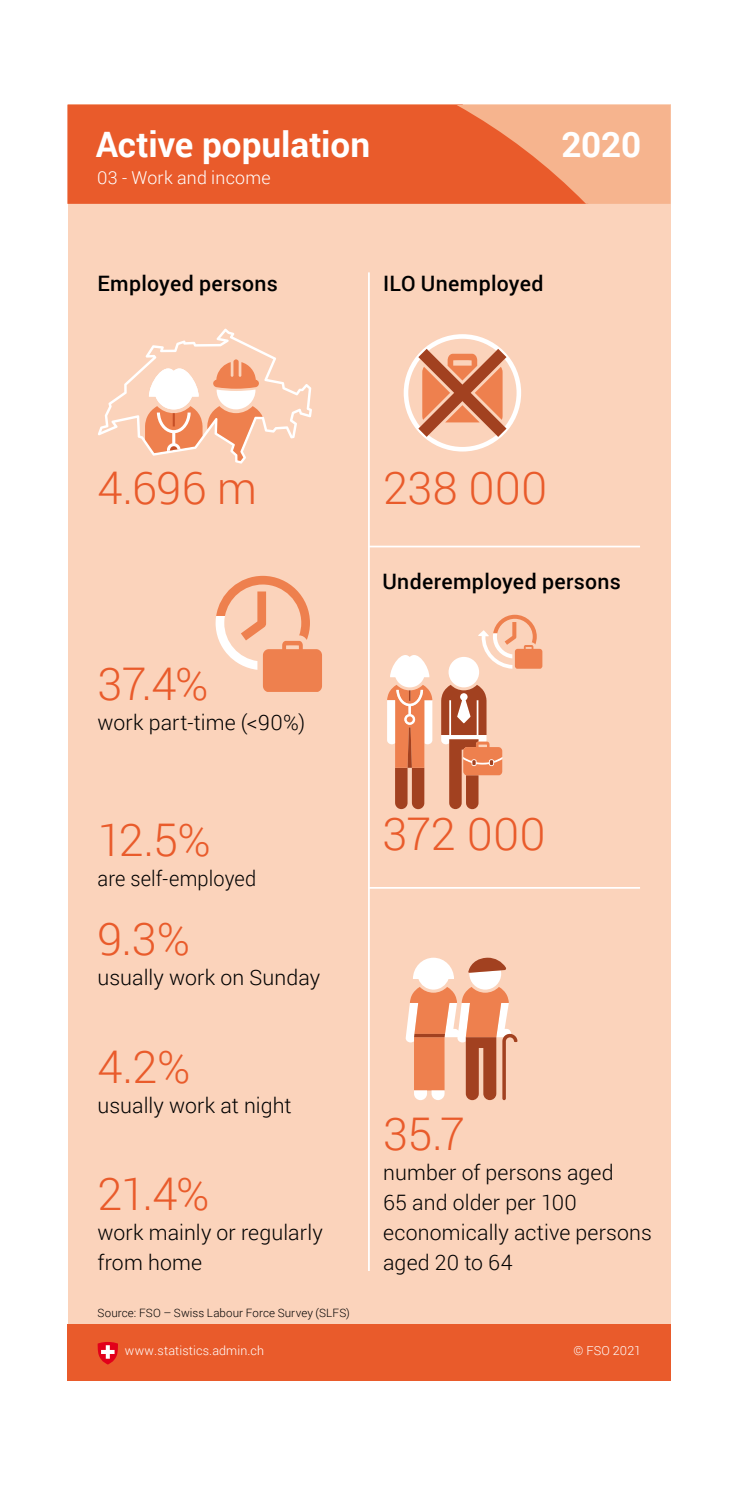
<style>
.page{position:relative;width:738px;height:1489px;background:#fff}
.page>*{position:absolute;margin:0;border:0;box-sizing:border-box;transform-origin:0 0}
.t1{font:300 45px "Roboto";letter-spacing:-.01em;color:#e95b2b}
.t2{font:700 35px "Roboto";color:#fff}
.t3{font:300 21.25px/30px "Roboto";letter-spacing:.005em;color:#000}
.t4{font:500 21.25px "Roboto";letter-spacing:.015em;color:#000}
.t5{font:300 21.25px "Roboto";letter-spacing:.005em;color:#000;scale:.94 1}
.t6{font:300 17.75px "Roboto";letter-spacing:.015em;color:#fff}
.t7{font:300 12.5px "Roboto";letter-spacing:.01em;color:#fff}
.t8{font:300 11.5px "Roboto";letter-spacing:.01em;color:#000}
</style>
<div class="page">
<div style="left:68px;top:105px;width:602px;height:1275px;background:#fbd3bb"></div>
<div style="left:67px;top:105px;width:389px;height:99px;background:#e95b2b"></div>
<svg style="left:456px;top:105px;width:214px;height:99px;background:#f1966c"></svg>
<div style="left:67px;top:1323px;width:603px;height:57px;background:#e95b2b"></div>
<hr style="left:368px;top:272px;width:1px;height:998px;background:#fff">
<hr style="left:368px;top:545px;width:271px;height:2px;background:#fff">
<hr style="left:368px;top:887px;width:271px;height:1px;background:#fff">
<svg style="left:97px;top:1342px;width:21px;height:22px"></svg>
<svg style="left:403px;top:334px;width:117px;height:117px"></svg>
<svg style="left:98px;top:328px;width:214px;height:135px"></svg>
<svg style="left:215px;top:576px;width:107px;height:116px"></svg>
<svg style="left:405px;top:957px;width:112px;height:143px"></svg>
<svg style="left:414px;top:1033px;width:30px;height:4px"></svg>
<div style="left:448px;top:657px;width:31px;height:30px;background:#fff;border-radius:50%"></div>
<svg style="left:441px;top:684px;width:61px;height:125px"></svg>
<svg style="left:387px;top:655px;width:45px;height:154px"></svg>
<svg style="left:478px;top:614px;width:64px;height:54px"></svg>
<p class="t2" style="left:96px;top:119px;width:276px">Active population</p>
<p class="t2" style="left:561px;top:119px;width:81px">2020</p>
<p class="t6" style="left:97px;top:166px;width:175px">03 - Work and income</p>
<p class="t4" style="left:97px;top:268px;width:182px">Employed persons</p>
<p class="t4" style="left:383px;top:268px;width:162px">ILO Unemployed</p>
<p class="t1" style="left:97px;top:457px;width:161px">4.696 m</p>
<p class="t1" style="left:97px;top:652px;width:112px">37.4%</p>
<p class="t3" style="left:97px;top:706px;width:209px">work part-time (&lt;90%)</p>
<p class="t1" style="left:97px;top:809px;width:115px">12.5%</p>
<p class="t5" style="left:97px;top:864px;width:170px">are self-employed</p>
<p class="t1" style="left:97px;top:908px;width:94px">9.3%</p>
<p class="t3" style="left:97px;top:962px;width:224px">usually work on Sunday</p>
<p class="t1" style="left:97px;top:1035px;width:94px">4.2%</p>
<p class="t3" style="left:97px;top:1089px;width:195px">usually work at night</p>
<p class="t1" style="left:97px;top:1162px;width:113px">21.4%</p>
<p class="t3" style="left:97px;top:1216px;width:226px">work mainly or regularly from home</p>
<p class="t8" style="left:97px;top:1304px;width:253px">Source: FSO – Swiss Labour Force Survey (SLFS)</p>
<p class="t7" style="left:125px;top:1342px;width:141px">www.statistics.admin.ch</p>
<p class="t1" style="left:383px;top:457px;width:166px">238 000</p>
<p class="t4" style="left:382px;top:566px;width:240px">Underemployed persons</p>
<p class="t1" style="left:382px;top:802px;width:165px">372 000</p>
<p class="t1" style="left:383px;top:1102px;width:83px">35.7</p>
<p class="t3" style="left:383px;top:1156px;width:270px">number of persons aged<br>65 and older per 100 economically active persons aged 20 to 64</p>
<p class="t7" style="left:573px;top:1342px;width:69px">© FSO 2021</p>
</div>
